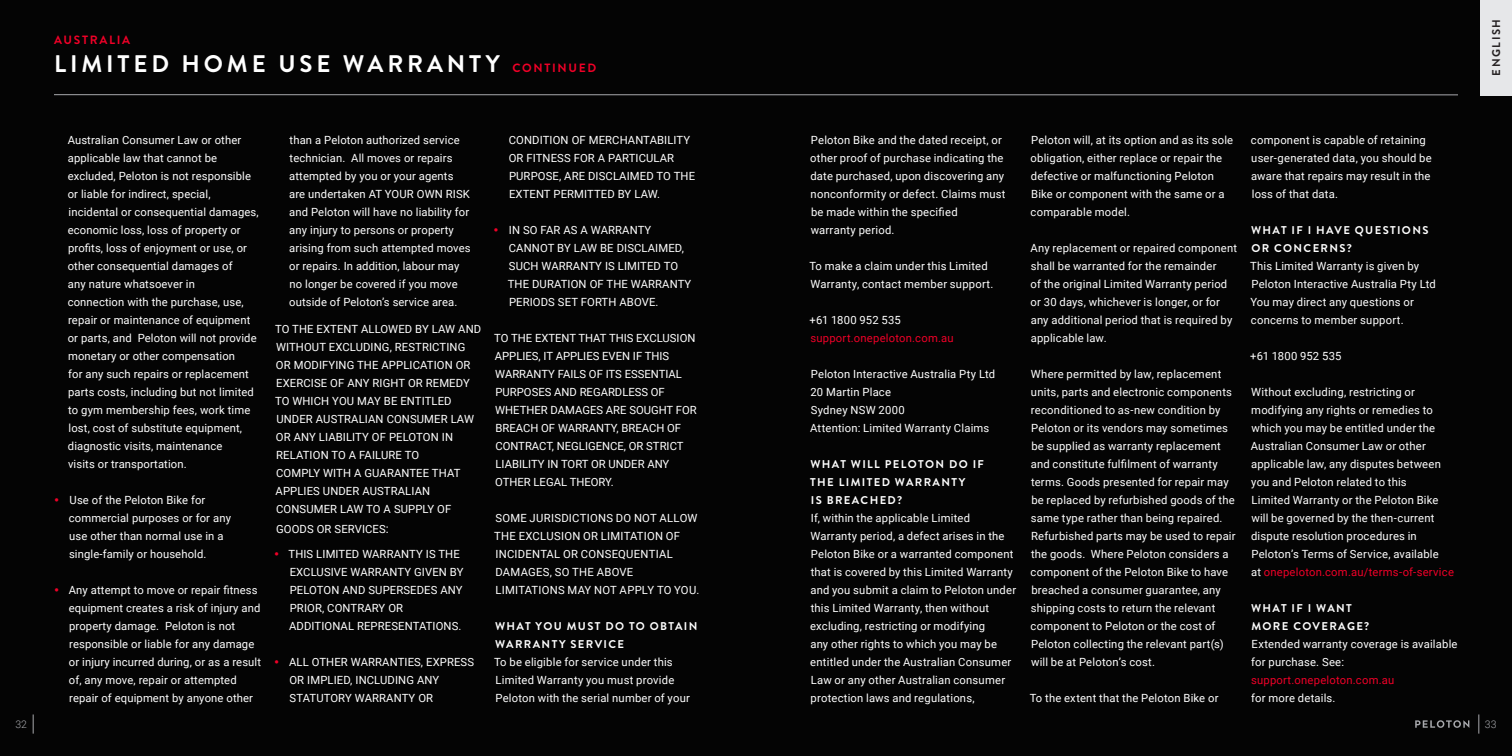
<style>
.page{position:relative;width:1512px;height:756px;background:#040404}
.page>*{position:absolute;margin:0;border:0;box-sizing:border-box;transform-origin:0 0}
.Body_-_10pt{font:700 24px "Brandon Grotesque";letter-spacing:.16em;color:#fff}
.Body_-_10pt-2{font:700 12px "Brandon Grotesque";letter-spacing:.14em;color:#ef0027}
.Body_-_10pt-3{font:11.25px/18px "Roboto";letter-spacing:.015em;color:#fff}
.BODY_0_05{font:11.25px/18px "Roboto";letter-spacing:.01em;color:#fff}
.Body_-_10pt-4{font:11.25px "Roboto";letter-spacing:.02em;color:#ef0027}
.Body_-_10pt-5{font:700 11.25px "Brandon Grotesque";letter-spacing:.14em;color:#231f20}
.t1{font:300 10.5px "Roboto";color:#a8a9ad}
.s1{font-size:12px;color:#ef0027}
.s2{font-size:12px}
.s3{font-family:"Brandon Grotesque";font-weight:700}
.s4{color:#ef0027}
</style>
<div class="page">
<hr style="left:54px;top:94px;width:1404px;height:1px;background:#a8a9ad">
<div style="left:1481px;top:0;width:31px;height:95px;background:#e6e7e9"></div>
<svg style="left:1479px;top:714px;width:1px;height:20px"></svg>
<svg style="left:1415px;top:720px;width:54px;height:8px"></svg>
<svg style="left:33px;top:714px;width:1px;height:20px"></svg>
<p class="Body_-_10pt-2" style="left:54px;top:31px;width:78px">AUSTRALIA</p>
<p class="Body_-_10pt" style="left:54px;top:47px;width:544px">LIMITED HOME USE WARRANTY <span class="s1">CONTINUED</span></p>
<p class="Body_-_10pt-3" style="left:68px;top:131px;width:193px">Australian Consumer Law or other applicable law that cannot be excluded, Peloton is not responsible or liable for indirect, special, incidental or consequential damages, economic loss, loss of property or profits, loss of enjoyment or use, or other consequential damages of<br>any nature whatsoever in<br>connection with the purchase, use, repair or maintenance of equipment or parts, and Peloton will not provide monetary or other compensation<br>for any such repairs or replacement parts costs, including but not limited to gym membership fees, work time lost, cost of substitute equipment, diagnostic visits, maintenance<br>visits or transportation.</p>
<p class="Body_-_10pt-3" style="left:69px;top:491px;width:164px">Use of the Peloton Bike for commercial purposes or for any use other than normal use in a single-family or household.</p>
<p class="Body_-_10pt-3" style="left:69px;top:581px;width:194px">Any attempt to move or repair fitness equipment creates a risk of injury and property damage. Peloton is not responsible or liable for any damage or injury incurred during, or as a result of, any move, repair or attempted repair of equipment by anyone other</p>
<p class="Body_-_10pt-3" style="left:289px;top:131px;width:183px">than a Peloton authorized service technician. All moves or repairs attempted by you or your agents are undertaken AT YOUR OWN RISK and Peloton will have no liability for any injury to persons or property arising from such attempted moves or repairs. In addition, labour may no longer be covered if you move outside of Peloton’s service area.</p>
<p class="BODY_0_05" style="left:275px;top:320px;width:208px">TO THE EXTENT ALLOWED BY LAW AND<br>WITHOUT EXCLUDING, RESTRICTING<br>OR MODIFYING THE APPLICATION OR<br>EXERCISE OF ANY RIGHT OR REMEDY<br>TO WHICH YOU MAY BE ENTITLED<br>UNDER AUSTRALIAN CONSUMER LAW<br>OR ANY LIABILITY OF PELOTON IN<br>RELATION TO A FAILURE TO<br>COMPLY WITH A GUARANTEE THAT<br>APPLIES UNDER AUSTRALIAN<br>CONSUMER LAW TO A SUPPLY OF</p>
<p class="BODY_0_05" style="left:276px;top:519px;width:114px">GOODS OR SERVICES<span class="s2">:</span></p>
<p class="Body_-_10pt-3" style="left:289px;top:545px;width:176px">THIS LIMITED WARRANTY IS THE<br>EXCLUSIVE WARRANTY GIVEN BY<br>PELOTON AND SUPERSEDES ANY<br>PRIOR, CONTRARY OR<br>ADDITIONAL REPRESENTATIONS.</p>
<p class="Body_-_10pt-3" style="left:289px;top:653px;width:186px">ALL OTHER WARRANTIES, EXPRESS<br>OR IMPLIED, INCLUDING ANY<br>STATUTORY WARRANTY OR</p>
<p class="Body_-_10pt-3" style="left:509px;top:131px;width:188px">CONDITION OF MERCHANTABILITY<br>OR FITNESS FOR A PARTICULAR<br>PURPOSE, ARE DISCLAIMED TO THE<br>EXTENT PERMITTED BY LAW.</p>
<p class="Body_-_10pt-3" style="left:508px;top:221px;width:185px">IN SO FAR AS A WARRANTY<br>CANNOT BY LAW BE DISCLAIMED,<br>SUCH WARRANTY IS LIMITED TO<br>THE DURATION OF THE WARRANTY<br>PERIODS SET FORTH ABOVE.</p>
<p class="Body_-_10pt-3" style="left:494px;top:329px;width:204px">TO THE EXTENT THAT THIS EXCLUSION<br>APPLIES, IT APPLIES EVEN IF THIS<br>WARRANTY FAILS OF ITS ESSENTIAL<br>PURPOSES AND REGARDLESS OF<br>WHETHER DAMAGES ARE SOUGHT FOR<br>BREACH OF WARRANTY, BREACH OF<br>CONTRACT, NEGLIGENCE, OR STRICT<br>LIABILITY IN TORT OR UNDER ANY<br>OTHER LEGAL THEORY.</p>
<p class="Body_-_10pt-3" style="left:494px;top:509px;width:207px">SOME JURISDICTIONS DO NOT ALLOW<br>THE EXCLUSION OR LIMITATION OF<br>INCIDENTAL OR CONSEQUENTIAL<br>DAMAGES, SO THE ABOVE<br>LIMITATIONS MAY NOT APPLY TO YOU.</p>
<p class="Body_-_10pt-3" style="left:494px;top:617px;width:205px"><span class="s3">WHAT YOU MUST DO TO OBTAIN<br>WARRANTY SERVICE<br></span>To be eligible for service under this<br>Limited Warranty you must provide<br>Peloton with the serial number of your</p>
<p class="Body_-_10pt-3" style="left:810px;top:131px;width:197px">Peloton Bike and the dated receipt, or other proof of purchase indicating the date purchased, upon discovering any nonconformity or defect. Claims must be made within the specified<br>warranty period.</p>
<p class="Body_-_10pt-3" style="left:810px;top:257px;width:185px">To make a claim under this Limited<br>Warranty, contact member support.</p>
<p class="Body_-_10pt-3" style="left:809px;top:311px;width:93px">+61 1800 952 535</p>
<p class="Body_-_10pt-4" style="left:810px;top:330px;width:145px">support.onepeloton.com.au</p>
<p class="Body_-_10pt-3" style="left:811px;top:365px;width:186px">Peloton Interactive Australia Pty Ltd</p>
<p class="Body_-_10pt-3" style="left:810px;top:383px;width:82px">20 Martin Place</p>
<p class="Body_-_10pt-3" style="left:811px;top:401px;width:96px">Sydney NSW 2000</p>
<p class="Body_-_10pt-3" style="left:810px;top:419px;width:181px">Attention: Limited Warranty Claims</p>
<p class="Body_-_10pt-3" style="left:810px;top:455px;width:207px"><span class="s3">WHAT WILL PELOTON DO IF<br>THE LIMITED WARRANTY<br>IS BREACHED?<br></span>If, within the applicable Limited Warranty period, a defect arises in the Peloton Bike or a warranted component that is covered by this Limited Warranty and you submit a claim to Peloton under this Limited Warranty, then without excluding, restricting or modifying<br>any other rights to which you may be entitled under the Australian Consumer Law or any other Australian consumer protection laws and regulations,</p>
<p class="Body_-_10pt-3" style="left:1031px;top:131px;width:204px">Peloton will, at its option and as its sole obligation, either replace or repair the defective or malfunctioning Peloton Bike or component with the same or a comparable model.</p>
<p class="Body_-_10pt-3" style="left:1030px;top:239px;width:208px">Any replacement or repaired component shall be warranted for the remainder<br>of the original Limited Warranty period or 30 days, whichever is longer, or for any additional period that is required by applicable law.</p>
<p class="Body_-_10pt-3" style="left:1031px;top:365px;width:207px">Where permitted by law, replacement units, parts and electronic components reconditioned to as-new condition by Peloton or its vendors may sometimes be supplied as warranty replacement and constitute fulfilment of warranty terms. Goods presented for repair may be replaced by refurbished goods of the same type rather than being repaired.<br>Refurbished parts may be used to repair the goods. Where Peloton considers a component of the Peloton Bike to have breached a consumer guarantee, any shipping costs to return the relevant component to Peloton or the cost of Peloton collecting the relevant part(s) will be at Peloton’s cost.</p>
<p class="Body_-_10pt-3" style="left:1030px;top:689px;width:190px">To the extent that the Peloton Bike or</p>
<p class="Body_-_10pt-3" style="left:1251px;top:131px;width:182px">component is capable of retaining user-generated data, you should be aware that repairs may result in the loss of that data.</p>
<p class="Body_-_10pt-3" style="left:1250px;top:221px;width:187px"><span class="s3">WHAT IF I HAVE QUESTIONS<br>OR CONCERNS?<br></span>This Limited Warranty is given by<br>Peloton Interactive Australia Pty Ltd</p>
<p class="Body_-_10pt-3" style="left:1251px;top:293px;width:165px">You may direct any questions or concerns to member support.</p>
<p class="Body_-_10pt-3" style="left:1250px;top:347px;width:93px">+61 1800 952 535</p>
<p class="Body_-_10pt-3" style="left:1251px;top:383px;width:205px">Without excluding, restricting or modifying any rights or remedies to which you may be entitled under the Australian Consumer Law or other applicable law, any disputes between you and Peloton related to this<br>Limited Warranty or the Peloton Bike will be governed by the then-current dispute resolution procedures in Peloton’s Terms of Service, available<br>at <span class="s4">onepeloton.com.au/terms-of-service</span></p>
<p class="Body_-_10pt-3" style="left:1251px;top:599px;width:208px"><span class="s3">WHAT IF I WANT<br>MORE COVERAGE?<br></span>Extended warranty coverage is available for purchase. See: <span class="s4">support.onepeloton.com.au<br></span>for more details.</p>
<p class="Body_-_10pt-5" style="left:1488px;top:76px;width:58px;rotate:-90deg">ENGLISH</p>
<p class="t1" style="left:15px;top:716px;width:13px">32</p>
<p class="t1" style="left:1485px;top:716px;width:13px">33</p>
</div>
